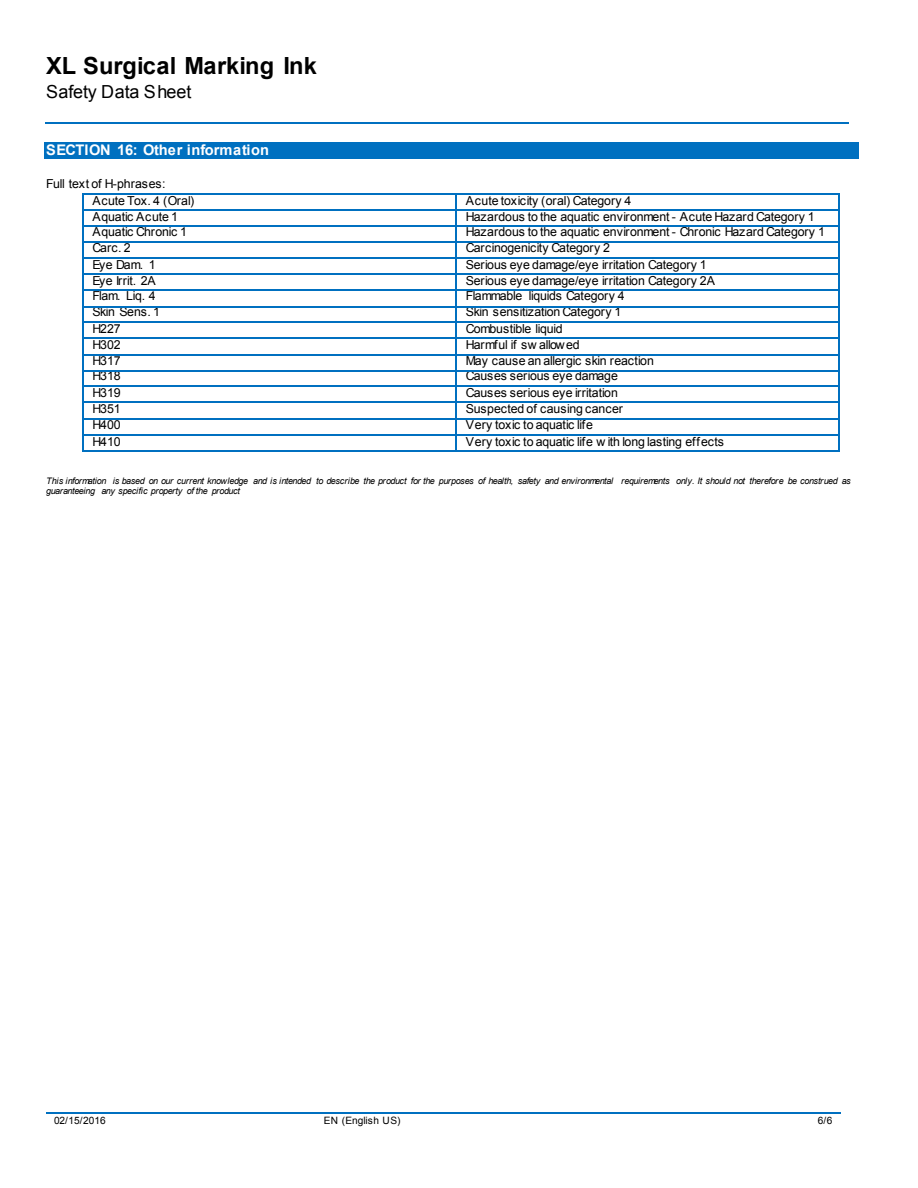
<style>
.page{position:relative;width:918px;height:1188px;background:#fff}
.page>*{position:absolute;margin:0;border:0;box-sizing:border-box;transform-origin:0 0}
.t1{font:700 23.7px "Arial";letter-spacing:.005em;color:#000}
.t2{font:18px "Arial";letter-spacing:.005em;color:#000}
.t3{font:700 14.7px "Arial";letter-spacing:.005em;color:#fff}
.t4{font:12.3px/16.8px "Arial";letter-spacing:-.01em;color:#000}
.t5{font:12.3px "Arial";letter-spacing:-.03em;color:#000}
.t6{font:10.2px "Arial";color:#000}
.t7{font:italic 9px/10.2px "Arial";letter-spacing:-.055em;color:#000}
</style>
<div class="page">
<hr style="left:45px;top:123px;width:803px;height:1px;background:#0070c0">
<hr style="left:46px;top:1113px;width:210px;height:1px;background:#0070c0">
<hr style="left:258px;top:1113px;width:211px;height:1px;background:#0070c0">
<hr style="left:470px;top:1113px;width:296px;height:1px;background:#0070c0">
<hr style="left:767px;top:1113px;width:73px;height:1px;background:#0070c0">
<div style="left:44px;top:142px;width:815px;height:17px;background:#0070c0"></div>
<hr style="left:83px;top:193px;width:373px;height:2px;background:#0070c0">
<hr style="left:457px;top:193px;width:381px;height:2px;background:#0070c0">
<hr style="left:83px;top:209px;width:373px;height:1px;background:#0070c0">
<hr style="left:457px;top:209px;width:381px;height:1px;background:#0070c0">
<hr style="left:83px;top:225px;width:373px;height:1px;background:#0070c0">
<hr style="left:457px;top:225px;width:381px;height:1px;background:#0070c0">
<hr style="left:83px;top:242px;width:373px;height:1px;background:#0070c0">
<hr style="left:457px;top:242px;width:381px;height:1px;background:#0070c0">
<hr style="left:83px;top:258px;width:373px;height:1px;background:#0070c0">
<hr style="left:457px;top:258px;width:381px;height:1px;background:#0070c0">
<hr style="left:83px;top:273px;width:373px;height:1px;background:#0070c0">
<hr style="left:457px;top:273px;width:381px;height:1px;background:#0070c0">
<hr style="left:83px;top:289px;width:373px;height:1px;background:#0070c0">
<hr style="left:457px;top:289px;width:381px;height:1px;background:#0070c0">
<hr style="left:83px;top:306px;width:373px;height:1px;background:#0070c0">
<hr style="left:457px;top:306px;width:381px;height:1px;background:#0070c0">
<hr style="left:83px;top:322px;width:373px;height:1px;background:#0070c0">
<hr style="left:457px;top:322px;width:381px;height:1px;background:#0070c0">
<hr style="left:83px;top:337px;width:373px;height:2px;background:#0070c0">
<hr style="left:457px;top:337px;width:381px;height:2px;background:#0070c0">
<hr style="left:83px;top:354px;width:373px;height:2px;background:#0070c0">
<hr style="left:457px;top:354px;width:381px;height:2px;background:#0070c0">
<hr style="left:83px;top:370px;width:373px;height:1px;background:#0070c0">
<hr style="left:457px;top:370px;width:381px;height:1px;background:#0070c0">
<hr style="left:83px;top:386px;width:373px;height:1px;background:#0070c0">
<hr style="left:457px;top:386px;width:381px;height:1px;background:#0070c0">
<hr style="left:83px;top:402px;width:373px;height:1px;background:#0070c0">
<hr style="left:457px;top:402px;width:381px;height:1px;background:#0070c0">
<hr style="left:83px;top:418px;width:373px;height:2px;background:#0070c0">
<hr style="left:457px;top:418px;width:381px;height:2px;background:#0070c0">
<hr style="left:83px;top:434px;width:373px;height:1px;background:#0070c0">
<hr style="left:457px;top:434px;width:381px;height:1px;background:#0070c0">
<svg style="left:82px;top:193px;width:1px;height:258px"></svg>
<hr style="left:83px;top:450px;width:373px;height:1px;background:#0070c0">
<svg style="left:456px;top:193px;width:1px;height:258px"></svg>
<hr style="left:457px;top:450px;width:381px;height:1px;background:#0070c0">
<svg style="left:838px;top:193px;width:1px;height:258px"></svg>
<h1 class="t1" style="left:46px;top:50px;width:272px">XL Surgical Marking Ink</h1>
<h2 class="t2" style="left:46px;top:80px;width:147px">Safety Data Sheet</h2>
<p class="t3" style="left:46px;top:140px;width:224px">SECTION 16: Other information</p>
<p class="t4" style="left:92px;top:175px;width:103px;text-indent:-46px">Full text of H-phrases:<br>Acute Tox. 4 (Oral)</p>
<p class="t4" style="left:466px;top:192px;width:167px">Acute toxicity (oral) Category 4</p>
<p class="t4" style="left:92px;top:208px;width:87px">Aquatic Acute 1</p>
<p class="t4" style="left:466px;top:208px;width:350px">Hazardous to the aquatic environment - Acute Hazard Category 1</p>
<p class="t4" style="left:92px;top:224px;width:96px">Aquatic Chronic 1</p>
<p class="t4" style="left:466px;top:224px;width:360px">Hazardous to the aquatic environment - Chronic Hazard Category 1</p>
<p class="t4" style="left:92px;top:239px;width:40px">Carc. 2</p>
<p class="t4" style="left:466px;top:239px;width:146px">Carcinogenicity Category 2</p>
<p class="t4" style="left:92px;top:256px;width:65px">Eye Dam. 1</p>
<p class="t4" style="left:466px;top:256px;width:242px">Serious eye damage/eye irritation Category 1</p>
<p class="t4" style="left:92px;top:272px;width:65px">Eye Irrit. 2A</p>
<p class="t4" style="left:466px;top:272px;width:250px">Serious eye damage/eye irritation Category 2A</p>
<p class="t4" style="left:92px;top:288px;width:65px">Flam. Liq. 4</p>
<p class="t4" style="left:466px;top:288px;width:160px">Flammable liquids Category 4</p>
<p class="t5" style="left:92px;top:304px;width:69px">Skin Sens. 1</p>
<p class="t4" style="left:466px;top:304px;width:157px">Skin sensitization Category 1</p>
<p class="t4" style="left:92px;top:320px;width:30px">H227</p>
<p class="t4" style="left:466px;top:320px;width:98px">Combustible liquid</p>
<p class="t4" style="left:92px;top:336px;width:30px">H302</p>
<p class="t4" style="left:466px;top:336px;width:115px">Harmful if sw allowed</p>
<p class="t4" style="left:92px;top:352px;width:30px">H317</p>
<p class="t4" style="left:466px;top:352px;width:189px">May cause an allergic skin reaction</p>
<p class="t4" style="left:92px;top:368px;width:30px">H318</p>
<p class="t4" style="left:466px;top:368px;width:153px">Causes serious eye damage</p>
<p class="t4" style="left:92px;top:385px;width:30px">H319</p>
<p class="t4" style="left:466px;top:385px;width:154px">Causes serious eye irritation</p>
<p class="t4" style="left:92px;top:400px;width:30px">H351</p>
<p class="t4" style="left:466px;top:400px;width:159px">Suspected of causing cancer</p>
<p class="t4" style="left:92px;top:416px;width:30px">H400</p>
<p class="t4" style="left:466px;top:416px;width:129px">Very toxic to aquatic life</p>
<p class="t4" style="left:92px;top:433px;width:30px">H410</p>
<p class="t4" style="left:466px;top:433px;width:260px">Very toxic to aquatic life w ith long lasting effects</p>
<p class="t7" style="left:46px;top:476px;width:806px">This information is based on our current knowledge and is intended to describe the product for the purposes of health, safety and environmental requirements only. It should not therefore be construed as guaranteeing any specific property of the product</p>
<p class="t6" style="left:54px;top:1114px;width:53px">02/15/2016</p>
<p class="t6" style="left:324px;top:1114px;width:78px">EN (English US)</p>
<p class="t6" style="left:818px;top:1114px;width:16px">6/6</p>
</div>
